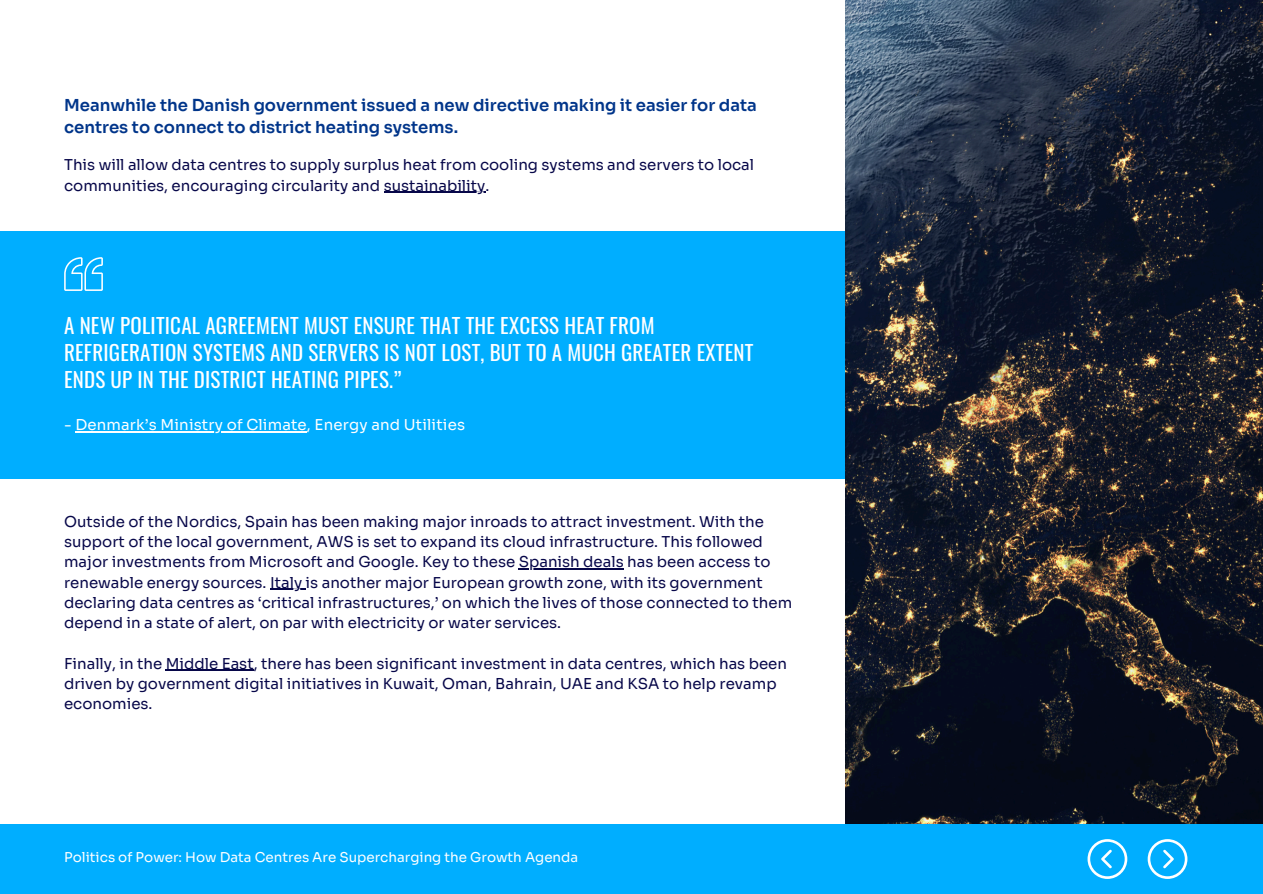
<style>
.page{position:relative;width:1263px;height:894px;background:#fff}
.page>*{position:absolute;margin:0;border:0;box-sizing:border-box;transform-origin:0 0}
.t1{font:21px/27px "Oswald";letter-spacing:.01em;color:#fff}
.t2{font:600 16.5px/21.3px "Sora";color:#00358a}
.t3{font:15px/20.2px "Sora";color:#070749}
.t4{font:15px "Sora";letter-spacing:.01em;color:#fff}
.t5{font:13.5px "Sora";color:#fff}
</style>
<div class="page">
<div style="left:0;top:231px;width:963px;height:247px;background:#00aeff"></div>
<img style="left:845px;top:0;width:418px;height:824px">
<div style="left:0;top:824px;width:1263px;height:69px;background:#00aeff"></div>
<svg style="left:1148px;top:839px;width:39px;height:39px"></svg>
<svg style="left:1088px;top:839px;width:39px;height:39px"></svg>
<hr style="left:384px;top:192px;width:101px;height:1px;background:#070749">
<svg style="left:64px;top:257px;width:39px;height:34px"></svg>
<hr style="left:75px;top:431px;width:232px;height:1px;background:#fff">
<hr style="left:519px;top:568px;width:105px;height:1px;background:#070749">
<hr style="left:270px;top:588px;width:36px;height:1px;background:#070749">
<hr style="left:166px;top:669px;width:88px;height:1px;background:#070749">
<h1 class="t2" style="left:64px;top:95px;width:694px">Meanwhile the Danish government issued a new directive making it easier for data centres to connect to district heating systems.</h1>
<h3 class="t3" style="left:64px;top:155px;width:691px">This will allow data centres to supply surplus heat from cooling systems and servers to local communities, encouraging circularity and sustainability.</h3>
<h3 class="t1" style="left:64px;top:311px;width:691px">A NEW POLITICAL AGREEMENT MUST ENSURE THAT THE EXCESS HEAT FROM<br>REFRIGERATION SYSTEMS AND SERVERS IS NOT LOST, BUT TO A MUCH GREATER EXTENT<br>ENDS UP IN THE DISTRICT HEATING PIPES.”</h3>
<h3 class="t4" style="left:64px;top:415px;width:402px">- Denmark’s Ministry of Climate, Energy and Utilities</h3>
<p class="t3" style="left:64px;top:511px;width:708px">Outside of the Nordics, Spain has been making major inroads to attract investment. With the support of the local government, AWS is set to expand its cloud infrastructure. This followed major investments from Microsoft and Google. Key to these Spanish deals has been access to</p>
<p class="t3" style="left:64px;top:572px;width:700px">renewable energy sources. Italy is another major European growth zone, with its government</p>
<p class="t3" style="left:64px;top:592px;width:730px">declaring data centres as ‘critical infrastructures,’ on which the lives of those connected to them depend in a state of alert, on par with electricity or water services.</p>
<p class="t3" style="left:64px;top:653px;width:724px">Finally, in the Middle East, there has been significant investment in data centres, which has been driven by government digital initiatives in Kuwait, Oman, Bahrain, UAE and KSA to help revamp economies.</p>
<h2 class="t5" style="left:64px;top:849px;width:516px">Politics of Power: How Data Centres Are Supercharging the Growth Agenda</h2>
</div>
